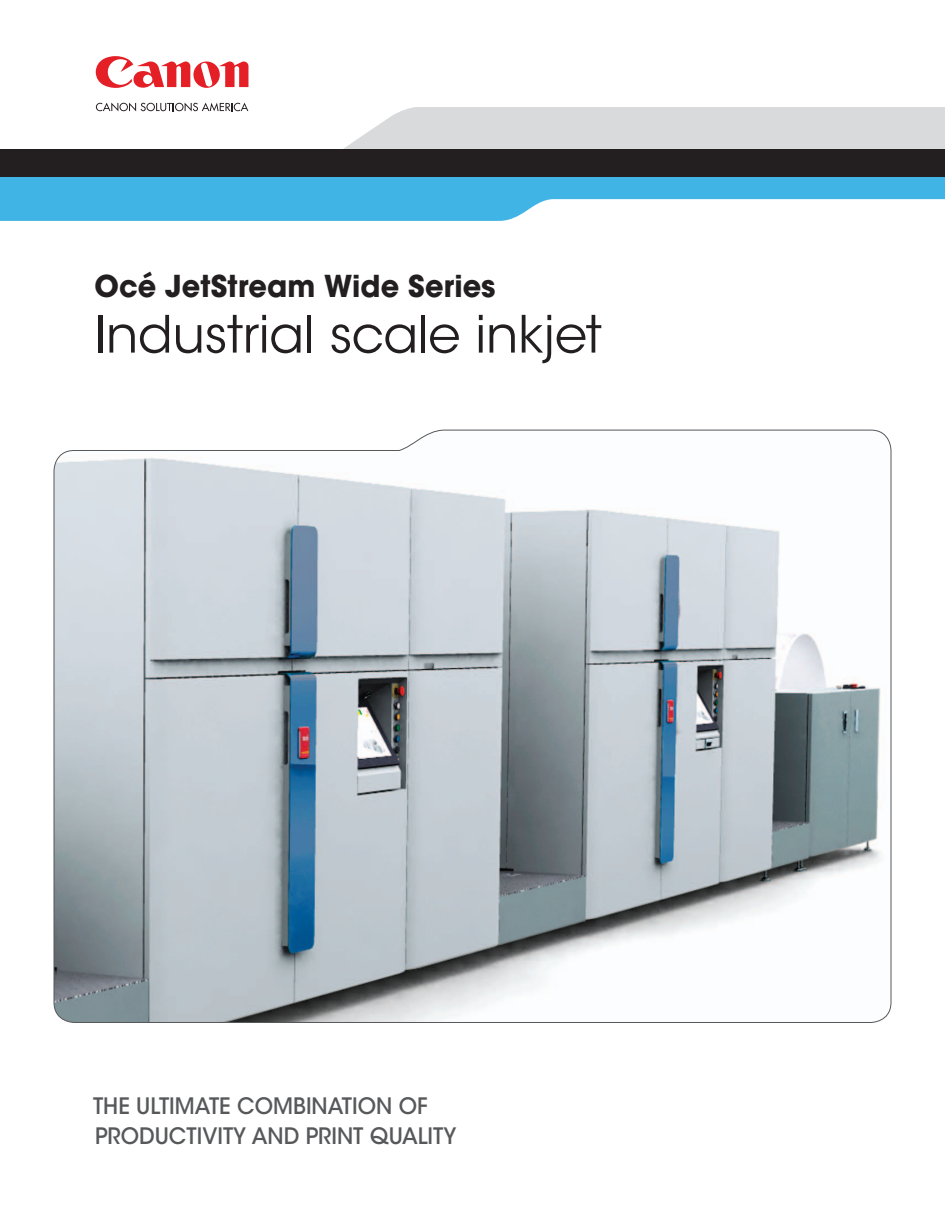
<style>
.page{position:relative;width:945px;height:1215px;background:#fff}
.page>*{position:absolute;margin:0;border:0;box-sizing:border-box;transform-origin:0 0}
.t1{font:51px "ITC Avant Garde Std";letter-spacing:-.01em;color:#231f20}
.t2{font:700 30px "ITC Avant Garde Std";color:#231f20;scale:.96 1}
.t3{font:500 22.5px/30px "ITC Avant Garde Std";color:#57585a;scale:.96 1}
</style>
<div class="page">
<svg style="left:96px;top:103px;width:152px;height:8px"></svg>
<svg style="left:96px;top:56px;width:152px;height:32px"></svg>
<div style="left:343px;top:107px;width:602px;height:42px;background:#d9dadc"></div>
<svg style="left:0;top:176px;width:945px;height:45px"></svg>
<div style="left:0;top:149px;width:945px;height:27px;background:#231f20"></div>
<svg style="left:53px;top:429px;width:839px;height:594px"></svg>
<h2 class="t2" style="left:94px;top:273px;width:419px">Océ JetStream Wide Series</h2>
<h1 class="t1" style="left:94px;top:312px;width:509px">Industrial scale inkjet</h1>
<p class="t3" style="left:93px;top:1093px;width:380px">THE ULTIMATE COMBINATION OF<br>PRODUCTIVITY AND PRINT QUALITY</p>
</div>
